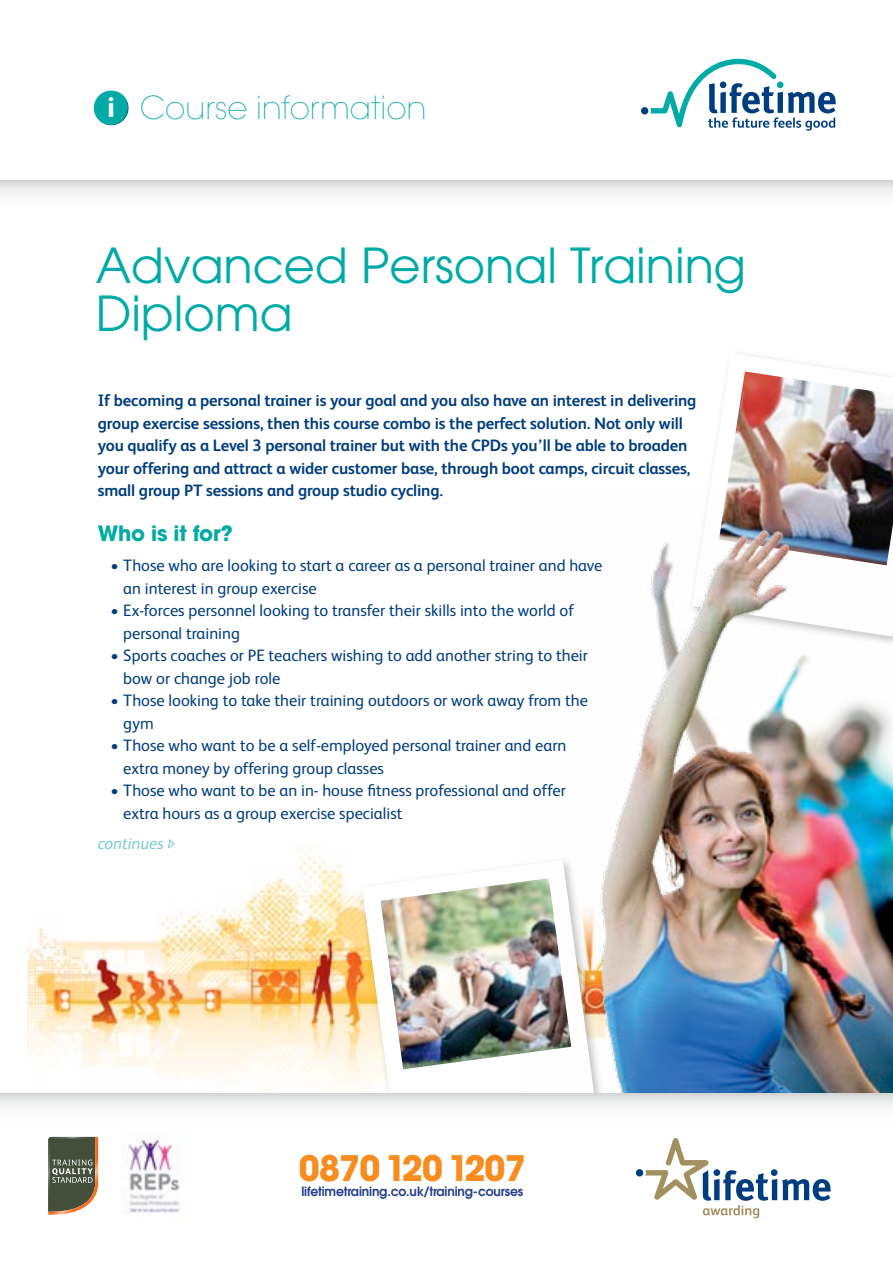
<style>
.page{position:relative;width:893px;height:1263px;background:#fff}
.page>*{position:absolute;margin:0;border:0;box-sizing:border-box;transform-origin:0 0}
.Course_Title{font:48px/48px "ITC Avant Garde Pro";color:#00aaa6}
.t1{font:700 36.3px "Avant Garde IT Cby BT";letter-spacing:-.04em;color:#f68d1e}
.t2{font:200 31.5px "ITC Avant Garde Pro";color:#00aaa6}
.Subhead{font:700 21px "ITC Avant Garde Pro";letter-spacing:-.01em;color:#00aaa6}
.Body_-_Bullet{font:16.5px/22.5px "FS Albert";color:#003d7e}
.Body_Bold{font:700 16.5px/22.5px "FS Albert";letter-spacing:-.01em;color:#003d7e}
.Body_-_Bullet__Last{font:16.5px/22.5px "FS Albert";color:#003d7e}
.t3{font:italic 16.5px "FS Albert";letter-spacing:-.005em;color:#78cccd}
.t4{font:600 12.75px "ITC Avant Garde Pro";letter-spacing:-.01em;color:#24408e}
.s1{font-family:"FS Albert";font-weight:800;font-size:28.5px;color:#fff}
</style>
<div class="page">
<img style="left:27px;top:843px;width:330px;height:241px">
<img style="left:727px;top:371px;width:166px;height:117px">
<div style="left:357px;top:855px;width:250px;height:296px;background:#000;opacity:.25"></div>
<svg style="left:362px;top:860px;width:162px;height:233px"></svg>
<img style="left:381px;top:878px;width:143px;height:191px">
<img style="left:524px;top:488px;width:369px;height:605px">
<div style="left:93px;top:89px;width:37px;height:26px;background:#fff;opacity:.75"></div>
<div style="left:93px;top:96px;width:37px;height:30px;background:#000;opacity:.75"></div>
<svg style="left:167px;top:839px;width:9px;height:10px"></svg>
<div style="left:0;top:180px;width:893px;height:43px;background:linear-gradient(to bottom,#e5e6e7,#fff)"></div>
<div style="left:641px;top:107px;width:7px;height:7px;background:#003d7e;border-radius:50%"></div>
<svg style="left:650px;top:59px;width:186px;height:72px"></svg>
<div style="left:0;top:1093px;width:893px;height:170px;background:#fff"></div>
<div style="left:0;top:1093px;width:893px;height:43px;background:linear-gradient(to bottom,#e5e6e7,#fff)"></div>
<div style="left:636px;top:1169px;width:7px;height:7px;background:#003d7e;border-radius:50%"></div>
<svg style="left:645px;top:1138px;width:185px;height:80px"></svg>
<svg style="left:48px;top:1137px;width:50px;height:78px;background:#6e6c57"></svg>
<img style="left:121px;top:1132px;width:66px;height:81px">
<p class="t2" style="left:107px;top:88px;width:321px"><span class="s1">i</span> Course information</p>
<p class="Course_Title" style="left:96px;top:241px;width:652px">Advanced Personal Training<br>Diploma</p>
<p class="Body_Bold" style="left:98px;top:388px;width:600px">If becoming a personal trainer is your goal and you also have an interest in delivering group exercise sessions, then this course combo is the perfect solution. Not only will you qualify as a Level 3 personal trainer but with the CPDs you’ll be able to broaden your offering and attract a wider customer base, through boot camps, circuit classes, small group PT sessions and group studio cycling.</p>
<p class="Subhead" style="left:98px;top:519px;width:137px">Who is it for?</p>
<p class="Body_-_Bullet" style="left:123px;top:553px;width:480px;text-indent:-13px">• Those who are looking to start a career as a personal trainer and have an interest in group exercise</p>
<p class="Body_-_Bullet" style="left:123px;top:598px;width:452px;text-indent:-13px">• Ex-forces personnel looking to transfer their skills into the world of personal training</p>
<p class="Body_-_Bullet" style="left:123px;top:643px;width:466px;text-indent:-13px">• Sports coaches or PE teachers wishing to add another string to their bow or change job role</p>
<p class="Body_-_Bullet" style="left:123px;top:688px;width:466px;text-indent:-13px">• Those looking to take their training outdoors or work away from the gym</p>
<p class="Body_-_Bullet" style="left:123px;top:733px;width:445px;text-indent:-13px">• Those who want to be a self-employed personal trainer and earn extra money by offering group classes</p>
<p class="Body_-_Bullet__Last" style="left:123px;top:778px;width:444px;text-indent:-13px">• Those who want to be an in- house fitness professional and offer extra hours as a group exercise specialist</p>
<p class="t3" style="left:98px;top:832px;width:67px">continues</p>
<p class="t1" style="left:299px;top:1146px;width:229px">0870 120 1207</p>
<p class="t4" style="left:301px;top:1183px;width:223px">lifetimetraining.co.uk/training-courses</p>
</div>
